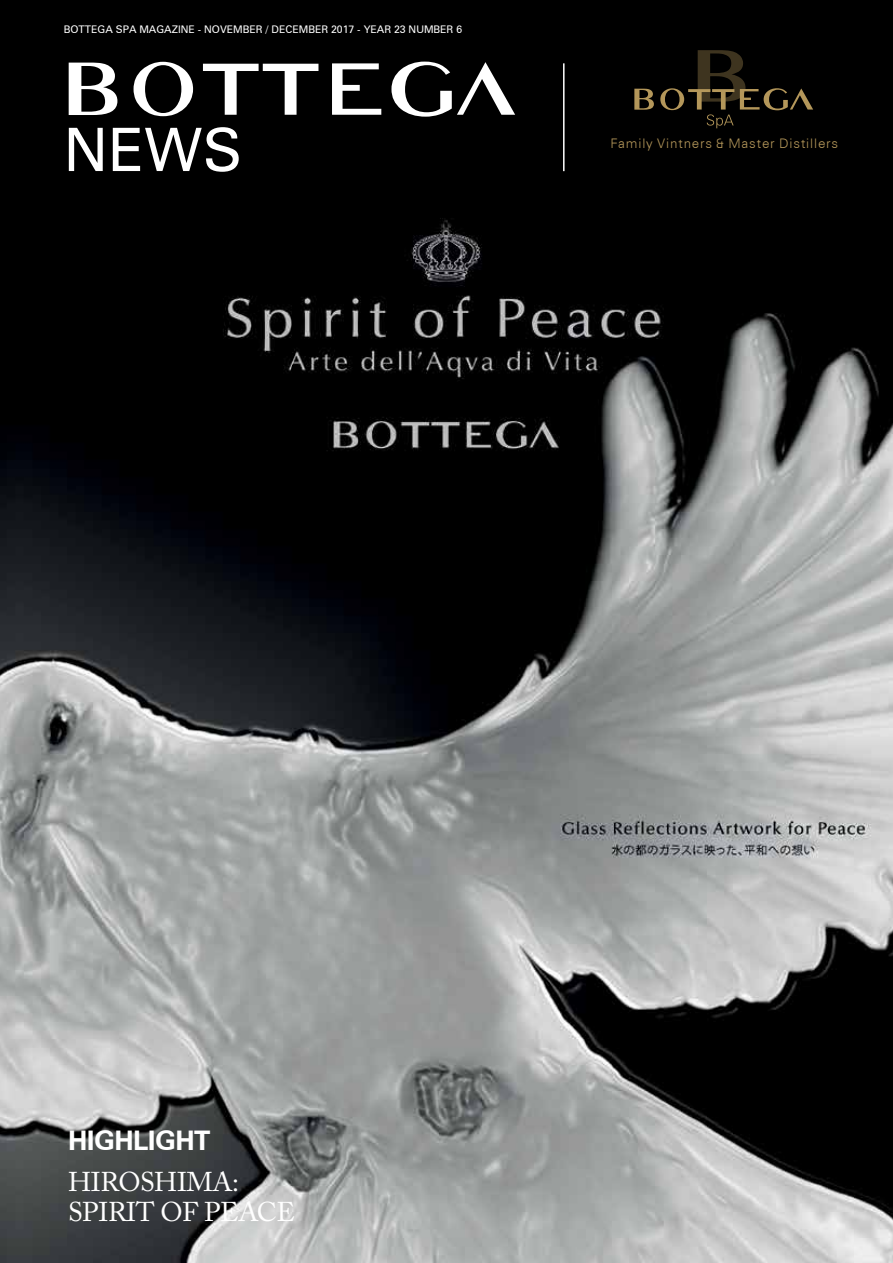
<style>
.page{position:relative;width:893px;height:1263px;background:#fff}
.page>*{position:absolute;margin:0;border:0;box-sizing:border-box;transform-origin:0 0}
.t1{font:60px "Zurich BT";color:#fff}
.t2{font:27px/30px "Adobe Caslon Pro";letter-spacing:-.02em;color:#fff}
.t3{font:700 27px "Zurich BT";letter-spacing:-.02em;color:#fff}
.t4{font:300 13.2px "Zurich BT";letter-spacing:.065em;color:#b4975a}
.t5{font:10.5px "Zurich BT";color:#fff}
</style>
<div class="page">
<img style="left:0;top:191px;width:893px;height:1072px">
<div style="left:0;top:0;width:893px;height:191px;background:#000"></div>
<hr style="left:563px;top:63px;width:2px;height:108px;background:#fff">
<svg style="left:634px;top:89px;width:20px;height:21px"></svg>
<svg style="left:660px;top:50px;width:153px;height:78px"></svg>
<svg style="left:203px;top:64px;width:115px;height:51px"></svg>
<svg style="left:69px;top:63px;width:48px;height:52px"></svg>
<svg style="left:332px;top:62px;width:183px;height:55px"></svg>
<svg style="left:134px;top:62px;width:59px;height:54px"></svg>
<p class="t5" style="left:64px;top:23px;width:400px">BOTTEGA SPA MAGAZINE - NOVEMBER / DECEMBER 2017 - YEAR 23 NUMBER 6</p>
<h1 class="t1" style="left:64px;top:113px;width:180px">NEWS</h1>
<p class="t4" style="left:611px;top:135px;width:229px">Family Vintners &amp; Master Distillers</p>
<h2 class="t3" style="left:68px;top:1123px;width:144px">HIGHLIGHT</h2>
<h2 class="t2" style="left:68px;top:1167px;width:228px">HIROSHIMA:<br>SPIRIT OF PEACE</h2>
</div>
